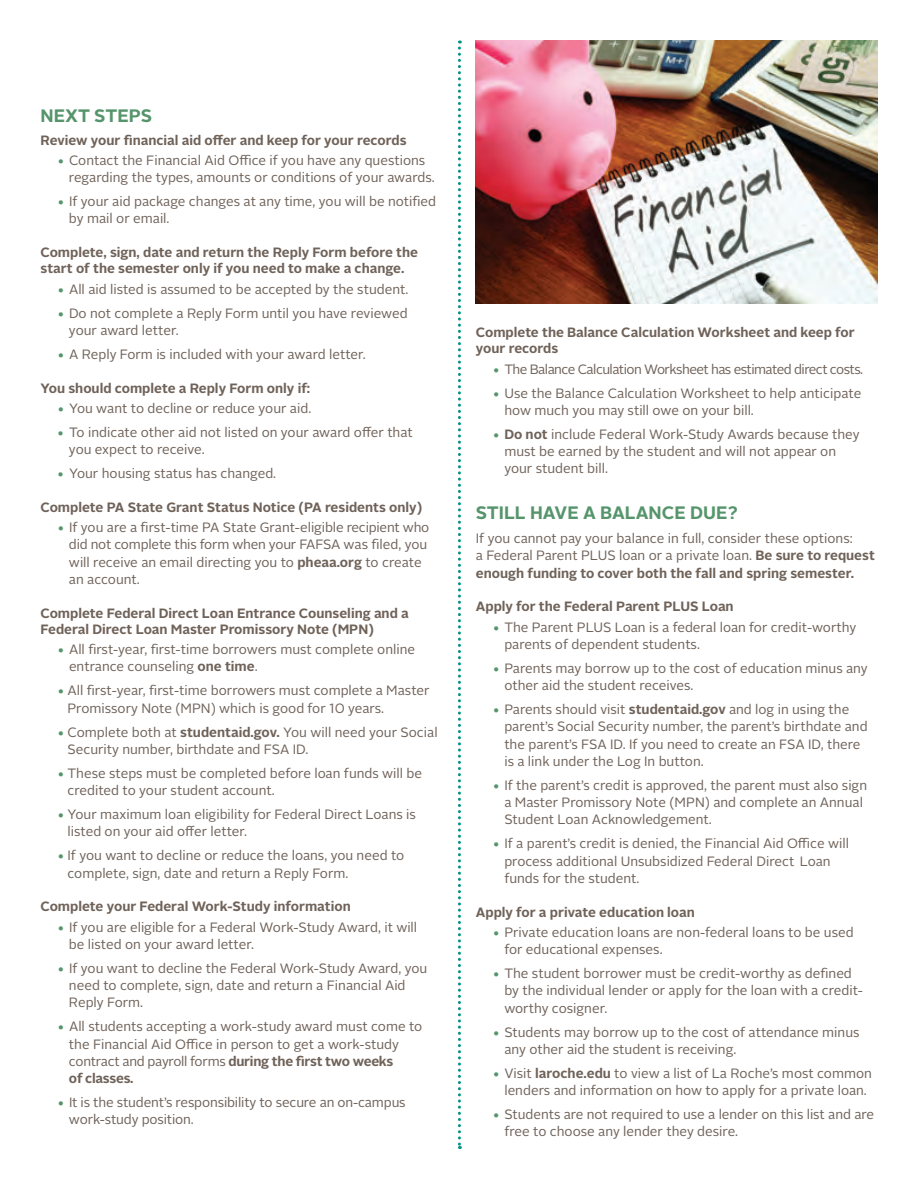
<style>
.page{position:relative;width:918px;height:1188px;background:#fff}
.page>*{position:absolute;margin:0;border:0;box-sizing:border-box;transform-origin:0 0}
.t1{font:700 18px "Alright Sans";color:#56956c}
.List_Paragraph{font:13.5px/17.2px "Alright Sans";color:#6f6259}
.SUBHEAD{font:700 13.5px/16.2px "Alright Sans";color:#6f6259}
.List_Paragraph-2{font:13.5px "Alright Sans";letter-spacing:-.04em;color:#6f6259}
.s1{font-weight:700;color:#56956c}
.s2{font-weight:700}
</style>
<div class="page">
<svg style="left:458px;top:40px;width:3px;height:1109px"></svg>
<img style="left:476px;top:40px;width:402px;height:263px">
<p class="t1" style="left:40px;top:103px;width:113px">NEXT STEPS</p>
<p class="SUBHEAD" style="left:40px;top:132px;width:368px">Review your financial aid offer and keep for your records</p>
<p class="List_Paragraph" style="left:69px;top:152px;width:367px;text-indent:-12px"><span class="s1">•</span> Contact the Financial Aid Office if you have any questions regarding the types, amounts or conditions of your awards.</p>
<p class="List_Paragraph" style="left:69px;top:193px;width:369px;text-indent:-12px"><span class="s1">•</span> If your aid package changes at any time, you will be notified by mail or email.</p>
<p class="SUBHEAD" style="left:40px;top:244px;width:379px">Complete, sign, date and return the Reply Form before the start of the semester only if you need to make a change.</p>
<p class="List_Paragraph" style="left:57px;top:280px;width:353px"><span class="s1">•</span> All aid listed is assumed to be accepted by the student.</p>
<p class="List_Paragraph" style="left:69px;top:304px;width:340px;text-indent:-12px"><span class="s1">•</span> Do not complete a Reply Form until you have reviewed your award letter.</p>
<p class="List_Paragraph" style="left:57px;top:346px;width:310px"><span class="s1">•</span> A Reply Form is included with your award letter.</p>
<p class="SUBHEAD" style="left:40px;top:380px;width:271px">You should complete a Reply Form only if:</p>
<p class="List_Paragraph" style="left:57px;top:400px;width:256px"><span class="s1">•</span> You want to decline or reduce your aid.</p>
<p class="List_Paragraph" style="left:69px;top:424px;width:345px;text-indent:-12px"><span class="s1">•</span> To indicate other aid not listed on your award offer that you expect to receive.</p>
<p class="List_Paragraph" style="left:57px;top:465px;width:221px"><span class="s1">•</span> Your housing status has changed.</p>
<p class="SUBHEAD" style="left:41px;top:499px;width:383px">Complete PA State Grant Status Notice (PA residents only)</p>
<p class="List_Paragraph" style="left:69px;top:519px;width:362px;text-indent:-12px"><span class="s1">•</span> If you are a first-time PA State Grant-eligible recipient who did not complete this form when your FAFSA was filed, you will receive an email directing you to <span class="s2">pheaa.org</span> to create an account.</p>
<p class="SUBHEAD" style="left:40px;top:605px;width:370px">Complete Federal Direct Loan Entrance Counseling and a<br>Federal Direct Loan Master Promissory Note (MPN)</p>
<p class="List_Paragraph" style="left:69px;top:641px;width:348px;text-indent:-12px"><span class="s1">•</span> All first-year, first-time borrowers must complete online entrance counseling <span class="s2">one time</span>.</p>
<p class="List_Paragraph" style="left:68px;top:682px;width:364px;text-indent:-10px"><span class="s1">•</span> All first-year, first-time borrowers must complete a Master<br>Promissory Note (MPN) which is good for 10 years.</p>
<p class="List_Paragraph" style="left:67px;top:723px;width:372px;text-indent:-10px"><span class="s1">•</span> Complete both at <span class="s2">studentaid.gov.</span> You will need your Social<br>Security number, birthdate and FSA ID.</p>
<p class="List_Paragraph" style="left:68px;top:765px;width:356px;text-indent:-10px"><span class="s1">•</span> These steps must be completed before loan funds will be credited to your student account.</p>
<p class="List_Paragraph" style="left:68px;top:806px;width:350px;text-indent:-10px"><span class="s1">•</span> Your maximum loan eligibility for Federal Direct Loans is listed on your aid offer letter.</p>
<p class="List_Paragraph" style="left:67px;top:847px;width:338px;text-indent:-10px"><span class="s1">•</span> If you want to decline or reduce the loans, you need to complete, sign, date and return a Reply Form.</p>
<p class="SUBHEAD" style="left:40px;top:899px;width:312px">Complete your Federal Work-Study information</p>
<p class="List_Paragraph" style="left:69px;top:918px;width:350px;text-indent:-12px"><span class="s1">•</span> If you are eligible for a Federal Work-Study Award, it will be listed on your award letter.</p>
<p class="List_Paragraph" style="left:69px;top:960px;width:360px;text-indent:-12px"><span class="s1">•</span> If you want to decline the Federal Work-Study Award, you need to complete, sign, date and return a Financial Aid<br>Reply Form.</p>
<p class="List_Paragraph" style="left:69px;top:1018px;width:355px;text-indent:-12px"><span class="s1">•</span> All students accepting a work-study award must come to the Financial Aid Office in person to get a work-study contract and payroll forms <span class="s2">during the first two weeks<br>of classes.</span></p>
<p class="List_Paragraph" style="left:69px;top:1094px;width:338px;text-indent:-12px"><span class="s1">•</span> It is the student’s responsibility to secure an on-campus work-study position.</p>
<p class="SUBHEAD" style="left:476px;top:325px;width:380px">Complete the Balance Calculation Worksheet and keep for your records</p>
<p class="List_Paragraph-2" style="left:492px;top:360px;width:372px"><span class="s1">•</span> The Balance Calculation Worksheet has estimated direct costs.</p>
<p class="List_Paragraph" style="left:504px;top:385px;width:359px;text-indent:-12px"><span class="s1">•</span> Use the Balance Calculation Worksheet to help anticipate how much you may still owe on your bill.</p>
<p class="List_Paragraph" style="left:504px;top:426px;width:357px;text-indent:-12px"><span class="s1">•</span> <span class="s2">Do not</span> include Federal Work-Study Awards because they must be earned by the student and will not appear on your student bill.</p>
<p class="t1" style="left:476px;top:500px;width:263px">STILL HAVE A BALANCE DUE?</p>
<p class="List_Paragraph" style="left:476px;top:530px;width:401px">If you cannot pay your balance in full, consider these options:<br>a Federal Parent PLUS loan or a private loan. <span class="s2">Be sure to request enough funding to cover both the fall and spring semester.</span></p>
<p class="SUBHEAD" style="left:476px;top:599px;width:259px">Apply for the Federal Parent PLUS Loan</p>
<p class="List_Paragraph" style="left:504px;top:618px;width:353px;text-indent:-12px"><span class="s1">•</span> The Parent PLUS Loan is a federal loan for credit-worthy parents of dependent students.</p>
<p class="List_Paragraph" style="left:504px;top:660px;width:365px;text-indent:-12px"><span class="s1">•</span> Parents may borrow up to the cost of education minus any other aid the student receives.</p>
<p class="List_Paragraph" style="left:492px;top:701px;width:358px"><span class="s1">•</span> Parents should visit <span class="s2">studentaid.gov</span> and log in using the</p>
<p class="List_Paragraph" style="left:504px;top:718px;width:365px">parent’s Social Security number, the parent’s birthdate and the parent’s FSA ID. If you need to create an FSA ID, there is a link under the Log In button.</p>
<p class="List_Paragraph" style="left:504px;top:777px;width:364px;text-indent:-12px"><span class="s1">•</span> If the parent’s credit is approved, the parent must also sign a Master Promissory Note (MPN) and complete an Annual<br>Student Loan Acknowledgement.</p>
<p class="List_Paragraph" style="left:504px;top:835px;width:346px;text-indent:-12px"><span class="s1">•</span> If a parent’s credit is denied, the Financial Aid Office will process additional Unsubsidized Federal Direct Loan funds for the student.</p>
<p class="SUBHEAD" style="left:476px;top:904px;width:220px">Apply for a private education loan</p>
<p class="List_Paragraph" style="left:504px;top:924px;width:351px;text-indent:-12px"><span class="s1">•</span> Private education loans are non-federal loans to be used for educational expenses.</p>
<p class="List_Paragraph" style="left:504px;top:965px;width:360px;text-indent:-12px"><span class="s1">•</span> The student borrower must be credit-worthy as defined by the individual lender or apply for the loan with a credit&shy;worthy cosigner.</p>
<p class="List_Paragraph" style="left:504px;top:1023px;width:357px;text-indent:-12px"><span class="s1">•</span> Students may borrow up to the cost of attendance minus any other aid the student is receiving.</p>
<p class="List_Paragraph" style="left:492px;top:1065px;width:381px;text-align:center"><span class="s1">•</span> Visit <span class="s2">laroche.edu</span> to view a list of La Roche’s most common lenders and information on how to apply for a private loan.</p>
<p class="List_Paragraph" style="left:504px;top:1106px;width:371px;text-indent:-12px"><span class="s1">•</span> Students are not required to use a lender on this list and are free to choose any lender they desire.</p>
</div>
